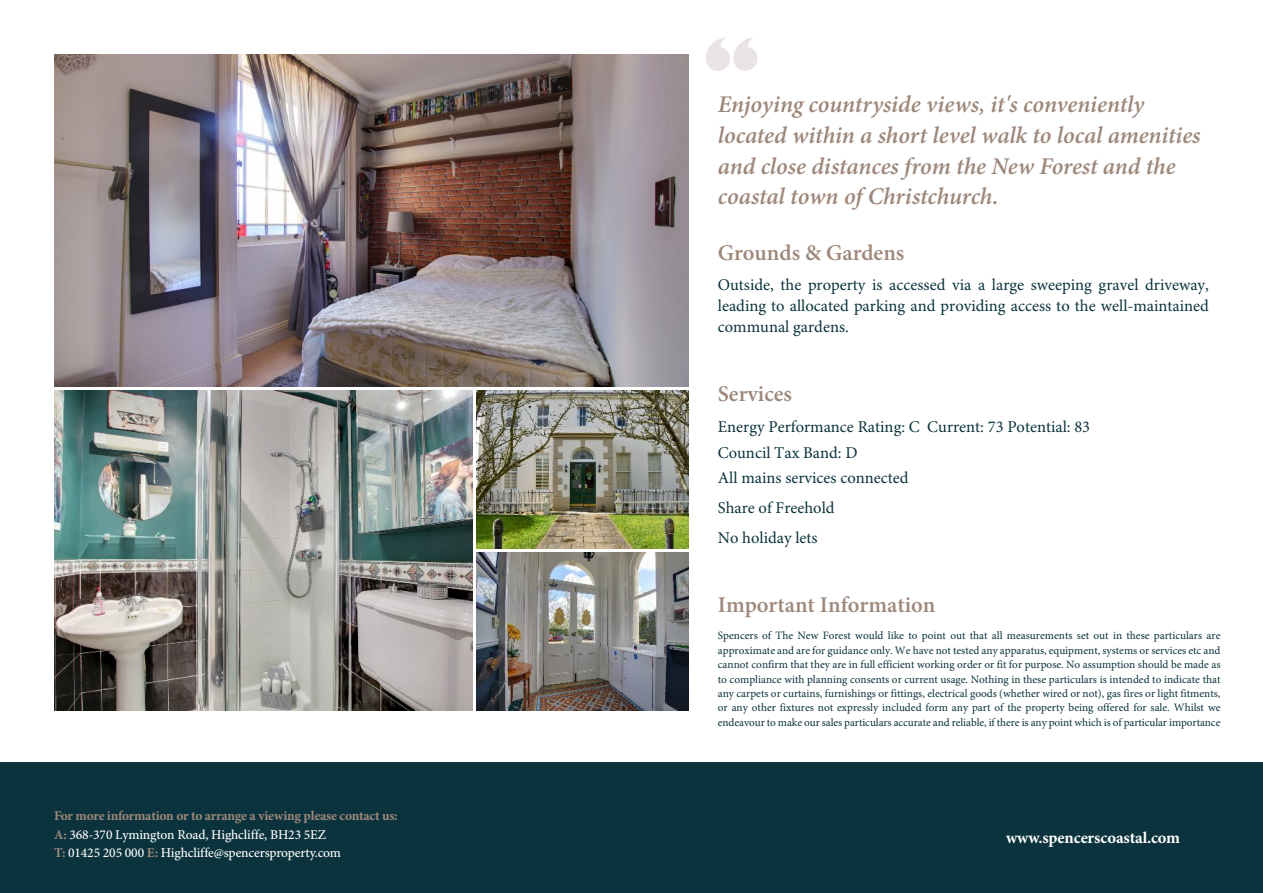
<style>
.page{position:relative;width:1263px;height:893px;background:#fff}
.page>*{position:absolute;margin:0;border:0;box-sizing:border-box;transform-origin:0 0}
.t1{font:italic 600 24px/30.8px "Minion Pro";letter-spacing:-.005em;color:#9e887b}
.t2{font:600 22.5px "Minion Pro";color:#9e887b}
.t3{font:16.5px/25.7px "Minion Pro";color:#0b333d}
.t4{font:700 16.5px "Minion Pro";letter-spacing:-.005em;color:#fefefe}
.t5{font:500 13.5px/18.3px "Minion Pro";letter-spacing:-.01em;color:#fefefe}
.t6{font:11.25px/14.4px "Minion Pro";letter-spacing:-.01em;color:#0b333d;text-align:justify}
.s1{font-weight:700;color:#9e887b}
.s2{font-weight:700;color:#9f897c}
</style>
<div class="page">
<div style="left:0;top:762px;width:1263px;height:131px;background:#0b333d"></div>
<img style="left:54px;top:54px;width:634px;height:332px">
<img style="left:477px;top:391px;width:211px;height:157px">
<img style="left:477px;top:552px;width:211px;height:158px">
<img style="left:54px;top:391px;width:418px;height:319px">
<svg style="left:706px;top:37px;width:51px;height:34px"></svg>
<p class="t5" style="left:54px;top:808px;width:345px"><span class="s1">For more information or to arrange a viewing please co</span><span class="s2">ntact us:<br></span><span class="s1">A:</span> 368-370 Lymington Road, Highcliffe, BH23 5EZ<br><span class="s1">T:</span> 01425 205 000 <span class="s1">E:</span> Highcliffe@spencersproperty.com</p>
<h1 class="t1" style="left:718px;top:91px;width:484px">Enjoying countryside views, it's conveniently located within a short level walk to local amenities and close distances from the New Forest and the coastal town of Christchurch.</h1>
<h2 class="t2" style="left:718px;top:243px;width:188px">Grounds &amp; Gardens</h2>
<h3 class="t3" style="left:718px;top:275px;width:493px;line-height:21.1px;text-align:justify">Outside, the property is accessed via a large sweeping gravel driveway, leading to allocated parking and providing access to the well-maintained communal gardens.</h3>
<h2 class="t2" style="left:718px;top:384px;width:76px">Services</h2>
<h3 class="t3" style="left:718px;top:416px;width:374px">Energy Performance Rating: C Current: 73 Potential: 83<br>Council Tax Band: D<br>All mains services connected</h3>
<h3 class="t3" style="left:718px;top:495px;width:118px;line-height:30.2px">Share of Freehold<br>No holiday lets</h3>
<h2 class="t2" style="left:718px;top:596px;width:219px">Important Information</h2>
<p class="t6" style="left:718px;top:630px;width:504px">Spencers of The New Forest would like to point out that all measurements set out in these particulars are approximate and are for guidance only. We have not tested any apparatus, equipment, systems or services etc and cannot confirm that they are in full efficient working order or fit for purpose. No assumption should be made as to compliance with planning consents or current usage. Nothing in these particulars is intended to indicate that any carpets or curtains, furnishings or fittings, electrical goods (whether wired or not), gas fires or light fitments, or any other fixtures not expressly included form any part of the property being offered for sale. Whilst we endeavour to make our sales particulars accurate and reliable, if there is any point which is of particular importance</p>
<h3 class="t4" style="left:1006px;top:831px;width:176px">www.spencerscoastal.com</h3>
</div>
